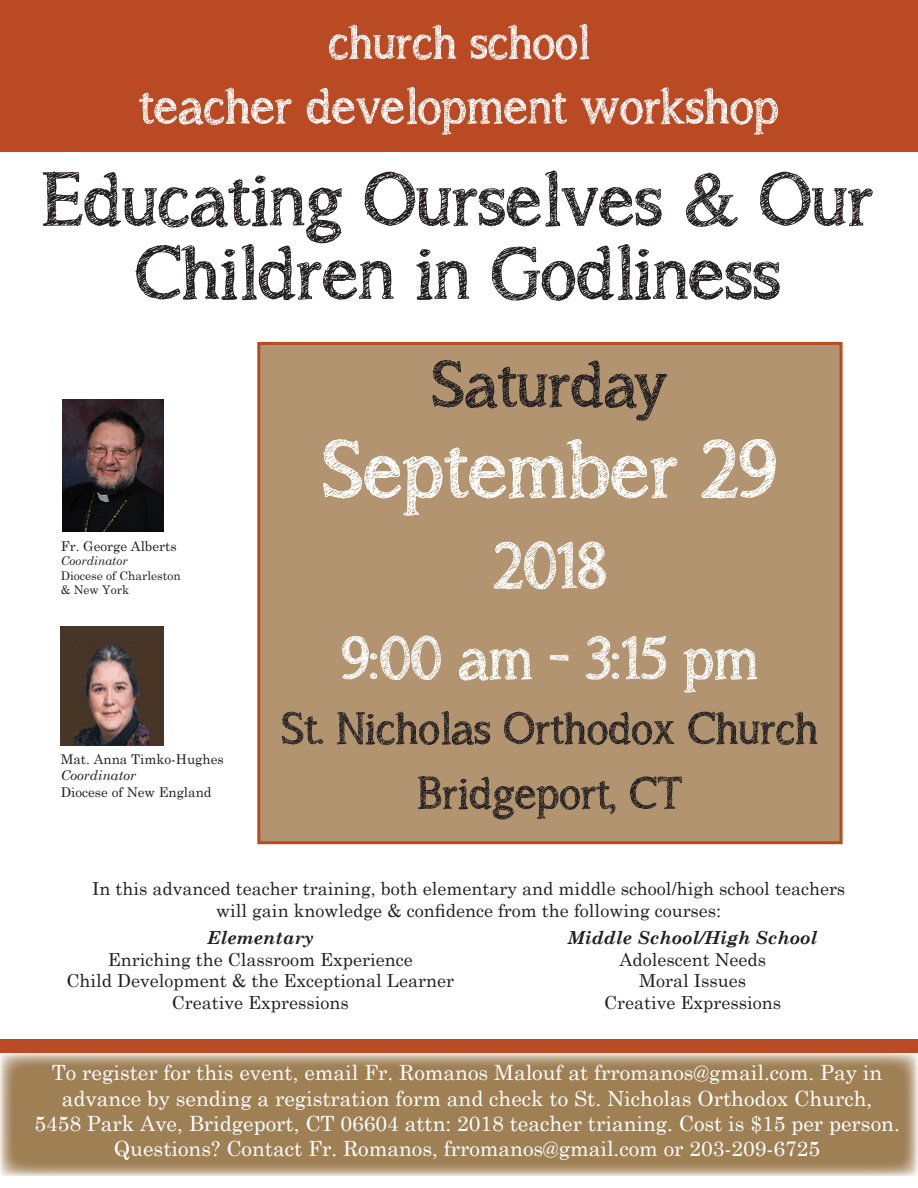
<style>
.page{position:relative;width:918px;height:1188px;background:#fff}
.page>*{position:absolute;margin:0;border:0;box-sizing:border-box;transform-origin:0 0}
.t1{font:97.5px "asongforjennifer";color:#fff}
.t2{font:90px/73.5px "asongforjennifer";color:#231f20;text-align:center}
.t3{font:78px "asongforjennifer";color:#231f20}
.t4{font:78px "asongforjennifer";color:#fff}
.t5{font:72px "asongforjennifer";color:#fff}
.t6{font:60px "asongforjennifer";color:#fff}
.t7{font:57px "asongforjennifer";color:#fff}
.t8{font:54px "asongforjennifer";color:#231f20}
.t9{font:21px/25.2px "Century Schoolbook";color:#fff;text-align:center}
.t10{font:18px "Century Schoolbook";color:#231f20}
.t11{font:italic 700 18px "Century Schoolbook";color:#231f20}
.t12{font:13.5px "Century Schoolbook";color:#231f20}
.t13{font:italic 13.5px "Century Schoolbook";color:#231f20}
.t14{font:12px/14.4px "Century Schoolbook";color:#231f20}
.t15{font:italic 12px "Century Schoolbook";color:#231f20}
</style>
<div class="page">
<div style="left:0;top:0;width:918px;height:151px;background:#b94a24"></div>
<div style="left:259px;top:343px;width:582px;height:500px;background:#b29570"></div>
<div style="left:257px;top:342px;width:586px;height:502px;border:3px solid #b94a24"></div>
<svg style="left:0;top:1053px;width:918px;height:123px;background:#a68a62"></svg>
<div style="left:0;top:1040px;width:918px;height:13px;background:#b94a24"></div>
<img style="left:61px;top:626px;width:102px;height:120px">
<img style="left:62px;top:400px;width:101px;height:132px">
<p class="t7" style="left:328px;top:12px;width:263px">church school</p>
<p class="t6" style="left:139px;top:74px;width:642px">teacher development workshop</p>
<p class="t2" style="left:42px;top:163px;width:832px">Educating Ourselves &amp; Our<br>Children in Godliness</p>
<p class="t12" style="left:61px;top:535px;width:118px">Fr. George Alberts</p>
<p class="t15" style="left:61px;top:552px;width:69px">Coordinator</p>
<p class="t14" style="left:61px;top:567px;width:122px">Diocese of Charleston &amp; New York</p>
<p class="t12" style="left:61px;top:748px;width:165px">Mat. Anna Timko-Hughes</p>
<p class="t13" style="left:61px;top:765px;width:77px">Coordinator</p>
<p class="t12" style="left:61px;top:780px;width:153px">Diocese of New England</p>
<p class="t3" style="left:432px;top:342px;width:237px">Saturday</p>
<p class="t1" style="left:323px;top:417px;width:455px">September 29</p>
<p class="t4" style="left:493px;top:524px;width:115px">2018</p>
<p class="t5" style="left:341px;top:620px;width:419px">9:00 am - 3:15 pm</p>
<p class="t8" style="left:282px;top:699px;width:538px">St. Nicholas Orthodox Church</p>
<p class="t8" style="left:418px;top:764px;width:266px">Bridgeport, CT</p>
<p class="t10" style="left:92px;top:873px;width:755px">In this advanced teacher training, both elementary and middle school/high school teachers</p>
<p class="t10" style="left:216px;top:895px;width:507px">will gain knowledge &amp; confidence from the following courses:</p>
<p class="t11" style="left:207px;top:924px;width:108px">Elementary</p>
<p class="t10" style="left:108px;top:944px;width:306px">Enriching the Classroom Experience</p>
<p class="t10" style="left:67px;top:966px;width:389px">Child Development &amp; the Exceptional Learner</p>
<p class="t10" style="left:172px;top:987px;width:178px">Creative Expressions</p>
<p class="t11" style="left:568px;top:924px;width:251px">Middle School/High School</p>
<p class="t10" style="left:619px;top:944px;width:148px">Adolescent Needs</p>
<p class="t10" style="left:639px;top:966px;width:108px">Moral Issues</p>
<p class="t10" style="left:604px;top:987px;width:178px">Creative Expressions</p>
<p class="t9" style="left:52px;top:1058px;width:832px">To register for this event, email Fr. Romanos Malouf at frromanos@gmail.com. Pay in advance by sending a registration form and check to St. Nicholas Orthodox Church,</p>
<p class="t9" style="left:34px;top:1109px;width:867px">5458 Park Ave, Bridgeport, CT 06604 attn: 2018 teacher trianing. Cost is $15 per person.</p>
<p class="t9" style="left:114px;top:1134px;width:708px">Questions? Contact Fr. Romanos, frromanos@gmail.com or 203-209-6725</p>
</div>
